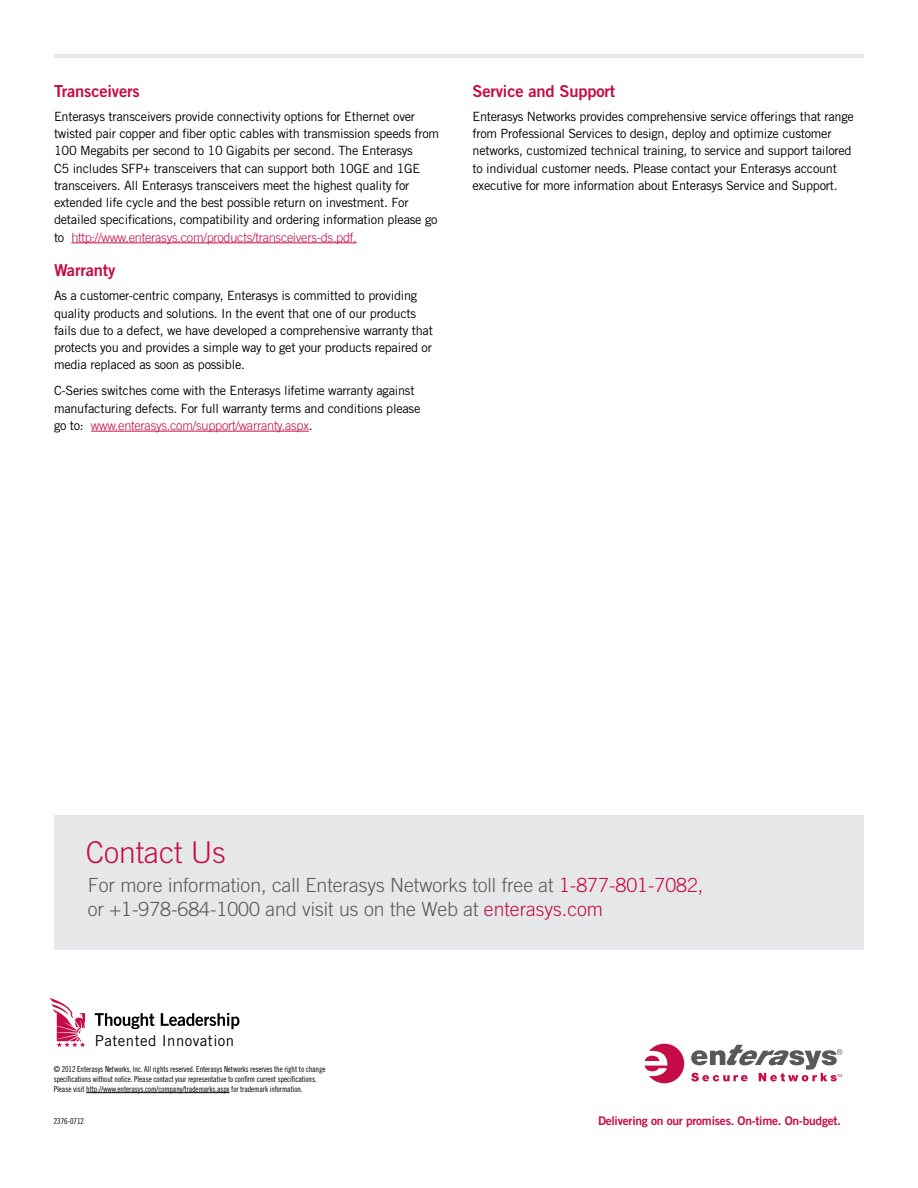
<style>
.page{position:relative;width:918px;height:1188px;background:#fff}
.page>*{position:absolute;margin:0;border:0;box-sizing:border-box;transform-origin:0 0}
.t1{font:300 30px "Trade Gothic";color:#c60c46}
.t2{font:300 19.5px/24px "Trade Gothic";color:#58595b}
.t3{font:16.5px "Trade Gothic Bold Two";letter-spacing:-.01em;color:#c60c46}
.t4{font:15px "Trade Gothic";letter-spacing:.03em;color:#000}
.t5{font:12.75px/17.2px "Trade Gothic";letter-spacing:-.02em;color:#000}
.t6{font:12px "Trade Gothic Bold Two";letter-spacing:-.02em;color:#c60c46}
.t7{font:8.25px/9.9px "Trade Gothic Cond Eighteen";letter-spacing:-.01em;color:#000;scale:.96 1}
.s1{font-weight:300;color:#c60c46}
.s2{color:#c60c46}
</style>
<div class="page">
<hr style="left:54px;top:54px;width:810px;height:4px;background:#e6e7e8">
<div style="left:54px;top:815px;width:810px;height:135px;background:#e6e7e8"></div>
<svg style="left:645px;top:1044px;width:39px;height:39px"></svg>
<svg style="left:691px;top:1045px;width:152px;height:36px"></svg>
<hr style="left:86px;top:1092px;width:144px;height:1px;background:#000">
<svg style="left:50px;top:998px;width:35px;height:49px"></svg>
<svg style="left:95px;top:1013px;width:144px;height:16px"></svg>
<hr style="left:71px;top:243px;width:286px;height:1px;background:#c60c46">
<hr style="left:91px;top:431px;width:218px;height:1px;background:#c60c46">
<p class="t3" style="left:54px;top:81px;width:87px">Transceivers</p>
<p class="t5" style="left:54px;top:108px;width:387px">Enterasys transceivers provide connectivity options for Ethernet over twisted pair copper and fiber optic cables with transmission speeds from 100 Megabits per second to 10 Gigabits per second. The Enterasys<br>C5 includes SFP+ transceivers that can support both 10GE and 1GE transceivers. All Enterasys transceivers meet the highest quality for extended life cycle and the best possible return on investment. For detailed specifications, compatibility and ordering information please go to <span class="s1">http://www.enterasys.com/products/transceivers-ds.pdf.</span></p>
<p class="t3" style="left:54px;top:260px;width:63px">Warranty</p>
<p class="t5" style="left:54px;top:287px;width:380px">As a customer-centric company, Enterasys is committed to providing quality products and solutions. In the event that one of our products fails due to a defect, we have developed a comprehensive warranty that protects you and provides a simple way to get your products repaired or media replaced as soon as possible.</p>
<p class="t5" style="left:54px;top:382px;width:368px">C-Series switches come with the Enterasys lifetime warranty against manufacturing defects. For full warranty terms and conditions please go to: <span class="s1">www.enterasys.com/support/warranty.aspx</span>.</p>
<p class="t3" style="left:472px;top:81px;width:144px">Service and Support</p>
<p class="t5" style="left:472px;top:108px;width:383px">Enterasys Networks provides comprehensive service offerings that range from Professional Services to design, deploy and optimize customer networks, customized technical training, to service and support tailored to individual customer needs. Please contact your Enterasys account executive for more information about Enterasys Service and Support.</p>
<h1 class="t1" style="left:86px;top:835px;width:142px">Contact Us</h1>
<h2 class="t2" style="left:88px;top:873px;width:617px">For more information, call Enterasys Networks toll free at <span class="s2">1-877-801-7082, </span>or +1-978-684-1000 and visit us on the Web at <span class="s2">enterasys.com</span></h2>
<p class="t4" style="left:95px;top:1032px;width:141px">Patented Innovation</p>
<p class="t7" style="left:54px;top:1064px;width:284px">© 2012 Enterasys Networks, Inc. All rights reserved. Enterasys Networks reserves the right to change specifications without notice. Please contact your representative to confirm current specifications.<br>Please visit http://www.enterasys.com/company/trademarks.aspx for trademark information.</p>
<p class="t7" style="left:54px;top:1116px;width:33px">2376-0712</p>
<p class="t6" style="left:598px;top:1113px;width:244px">Delivering on our promises. On-time. On-budget.</p>
</div>
